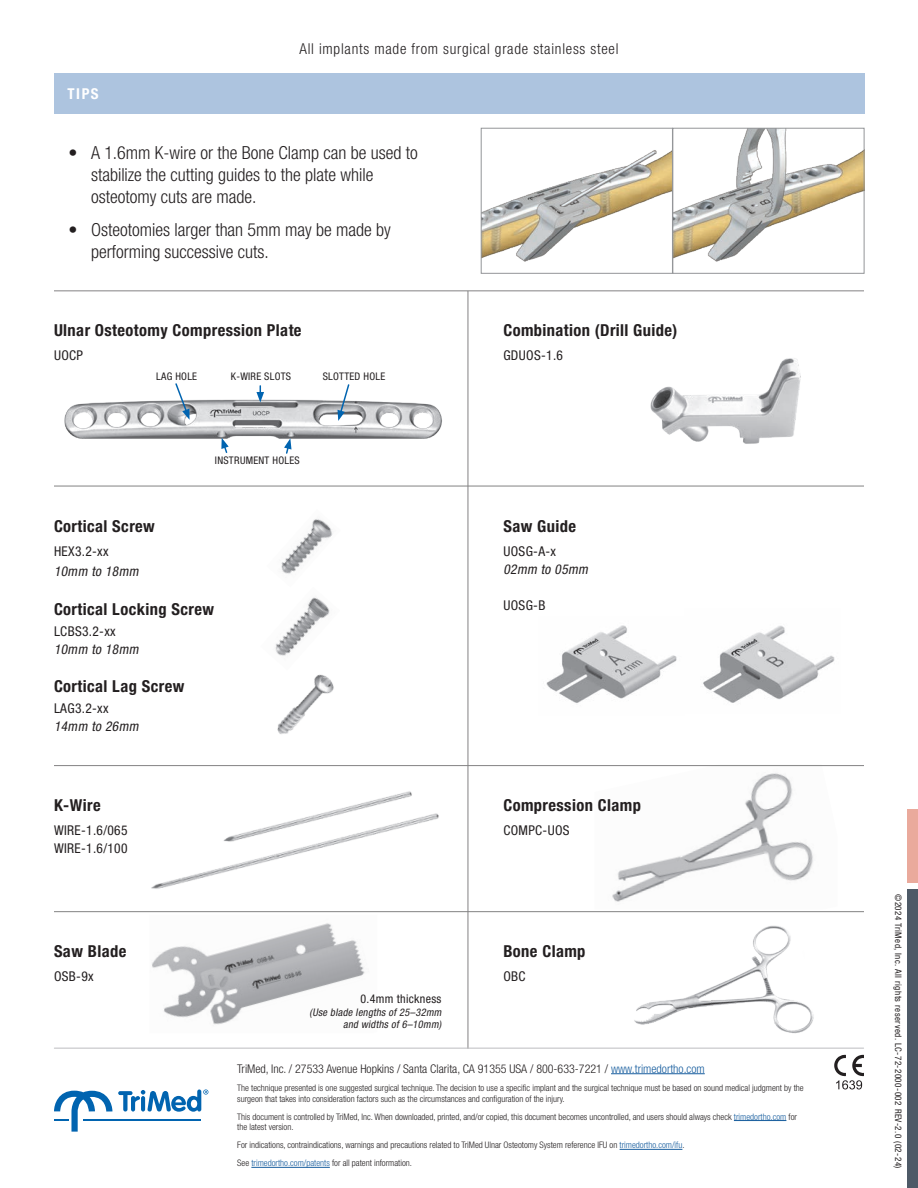
<style>
.page{position:relative;width:918px;height:1188px;background:#fff}
.page>*{position:absolute;margin:0;border:0;box-sizing:border-box;transform-origin:0 0}
.t1{font:300 condensed 18px/21.6px "Helvetica Neue LT Std";color:#231f20}
.t2{font:700 condensed 16.5px "Helvetica Neue LT Std";letter-spacing:.025em;color:#231f20}
.t3{font:300 condensed 15px "Helvetica Neue LT Std";letter-spacing:.05em;color:#231f20}
.t4{font:700 condensed 15px "Helvetica Neue LT Std";color:#fff}
.t5{font:condensed 13.5px "Helvetica Neue LT Std";letter-spacing:.025em;color:#231f20}
.t6{font:italic condensed 13.5px "Helvetica Neue LT Std";color:#231f20}
.t7{font:300 condensed 12px "Helvetica Neue LT Std";color:#231f20}
.t8{font:condensed 12px "Helvetica Neue LT Std";letter-spacing:.025em;color:#231f20}
.t9{font:condensed 10.5px "Helvetica Neue LT Std";letter-spacing:.025em;color:#231f20}
.t10{font:italic condensed 10.5px "Helvetica Neue LT Std";color:#231f20}
.t11{font:300 condensed 9px/10.8px "Helvetica Neue LT Std";color:#231f20}
.t12{font:condensed 9px "Helvetica Neue LT Std";letter-spacing:.05em;color:#231f20}
.s1{color:#175d9e}
</style>
<div class="page">
<img style="left:595px;top:766px;width:243px;height:136px">
<img style="left:483px;top:130px;width:379px;height:132px">
<div style="left:673px;top:128px;width:191px;height:146px;border:1px solid #939598"></div>
<div style="left:481px;top:128px;width:192px;height:146px;border:1px solid #939598"></div>
<img style="left:64px;top:399px;width:378px;height:40px">
<hr style="left:54px;top:486px;width:810px;height:1px;background:#838283">
<hr style="left:54px;top:765px;width:810px;height:1px;background:#838283">
<hr style="left:468px;top:291px;width:1px;height:757px;background:#838283">
<img style="left:623px;top:925px;width:199px;height:123px">
<svg style="left:256px;top:386px;width:8px;height:17px"></svg>
<svg style="left:338px;top:384px;width:12px;height:37px"></svg>
<svg style="left:174px;top:383px;width:16px;height:37px"></svg>
<svg style="left:221px;top:438px;width:8px;height:15px"></svg>
<svg style="left:284px;top:438px;width:8px;height:16px"></svg>
<img style="left:120px;top:765px;width:340px;height:148px">
<hr style="left:54px;top:911px;width:810px;height:1px;background:#838283">
<img style="left:546px;top:625px;width:131px;height:78px">
<img style="left:703px;top:625px;width:132px;height:78px">
<img style="left:650px;top:358px;width:151px;height:86px">
<img style="left:277px;top:674px;width:57px;height:60px">
<img style="left:152px;top:923px;width:213px;height:102px">
<div style="left:54px;top:74px;width:810px;height:40px;background:#adc4df"></div>
<img style="left:281px;top:519px;width:52px;height:55px">
<img style="left:275px;top:597px;width:55px;height:59px">
<hr style="left:54px;top:291px;width:810px;height:1px;background:#838283">
<hr style="left:54px;top:1048px;width:810px;height:1px;background:#bcbdc0">
<div style="left:908px;top:890px;width:10px;height:298px;background:#4e5a67"></div>
<div style="left:908px;top:810px;width:10px;height:73px;background:#eaaa9c"></div>
<hr style="left:83px;top:1119px;width:118px;height:1px;background:#0164b0">
<svg style="left:54px;top:1091px;width:58px;height:41px"></svg>
<svg style="left:118px;top:1090px;width:90px;height:22px"></svg>
<hr style="left:611px;top:1073px;width:94px;height:1px;background:#175d9e">
<hr style="left:734px;top:1120px;width:52px;height:1px;background:#175d9e">
<hr style="left:620px;top:1149px;width:62px;height:1px;background:#175d9e">
<hr style="left:251px;top:1167px;width:79px;height:1px;background:#175d9e">
<svg style="left:834px;top:1055px;width:30px;height:35px"></svg>
<p class="t4" style="left:68px;top:85px;width:33px">TIPS</p>
<p class="t3" style="left:299px;top:40px;width:321px">All implants made from surgical grade stainless steel</p>
<p class="t1" style="left:69px;top:142px;width:351px">• A 1.6mm K-wire or the Bone Clamp can be used to</p>
<p class="t1" style="left:91px;top:164px;width:284px">stabilize the cutting guides to the plate while</p>
<p class="t1" style="left:91px;top:185px;width:167px">osteotomy cuts are made.</p>
<p class="t1" style="left:91px;top:219px;width:301px;text-indent:-22px">• Osteotomies larger than 5mm may be made by performing successive cuts.</p>
<p class="t2" style="left:54px;top:320px;width:249px">Ulnar Osteotomy Compression Plate</p>
<p class="t5" style="left:54px;top:347px;width:31px">UOCP</p>
<p class="t9" style="left:156px;top:370px;width:42px">LAG HOLE</p>
<p class="t9" style="left:231px;top:370px;width:62px">K-WIRE SLOTS</p>
<p class="t9" style="left:323px;top:370px;width:64px">SLOTTED HOLE</p>
<p class="t9" style="left:215px;top:454px;width:86px">INSTRUMENT HOLES</p>
<p class="t2" style="left:54px;top:516px;width:102px">Cortical Screw</p>
<p class="t5" style="left:54px;top:543px;width:56px">HEX3.2-xx</p>
<p class="t6" style="left:54px;top:563px;width:89px">10mm to 18mm</p>
<p class="t2" style="left:54px;top:599px;width:162px">Cortical Locking Screw</p>
<p class="t5" style="left:54px;top:624px;width:63px">LCBS3.2-xx</p>
<p class="t6" style="left:54px;top:642px;width:89px">10mm to 18mm</p>
<p class="t2" style="left:54px;top:676px;width:132px">Cortical Lag Screw</p>
<p class="t5" style="left:54px;top:700px;width:56px">LAG3.2-xx</p>
<p class="t6" style="left:54px;top:718px;width:89px">14mm to 26mm</p>
<p class="t2" style="left:54px;top:795px;width:48px">K-Wire</p>
<p class="t5" style="left:54px;top:822px;width:75px">WIRE-1.6/065</p>
<p class="t5" style="left:54px;top:840px;width:75px">WIRE-1.6/100</p>
<p class="t2" style="left:54px;top:941px;width:74px">Saw Blade</p>
<p class="t5" style="left:54px;top:968px;width:41px">OSB-9x</p>
<p class="t8" style="left:360px;top:992px;width:83px">0.4mm thickness</p>
<p class="t10" style="left:310px;top:1006px;width:135px">(Use blade lengths of 25–32mm</p>
<p class="t10" style="left:343px;top:1019px;width:100px">and widths of 6–10mm)</p>
<p class="t2" style="left:503px;top:320px;width:176px">Combination (Drill Guide)</p>
<p class="t5" style="left:503px;top:347px;width:61px">GDUOS-1.6</p>
<p class="t2" style="left:503px;top:516px;width:74px">Saw Guide</p>
<p class="t5" style="left:503px;top:543px;width:54px">UOSG-A-x</p>
<p class="t6" style="left:503px;top:561px;width:89px">02mm to 05mm</p>
<p class="t5" style="left:503px;top:597px;width:43px">UOSG-B</p>
<p class="t2" style="left:503px;top:795px;width:139px">Compression Clamp</p>
<p class="t5" style="left:503px;top:822px;width:68px">COMPC-UOS</p>
<p class="t2" style="left:503px;top:941px;width:84px">Bone Clamp</p>
<p class="t5" style="left:503px;top:968px;width:24px">OBC</p>
<p class="t7" style="left:237px;top:1061px;width:469px">TriMed, Inc. / 27533 Avenue Hopkins / Santa Clarita, CA 91355 USA / 800-633-7221 / <span class="s1">www.trimedortho.com</span></p>
<p class="t11" style="left:237px;top:1082px;width:568px">The technique presented is one suggested surgical technique. The decision to use a specific implant and the surgical technique must be based on sound medical judgment by the surgeon that takes into consideration factors such as the circumstances and configuration of the injury.</p>
<p class="t11" style="left:237px;top:1111px;width:561px">This document is controlled by TriMed, Inc. When downloaded, printed, and/or copied, this document becomes uncontrolled, and users should always check <span class="s1">trimedortho.com</span> for the latest version.</p>
<p class="t11" style="left:237px;top:1140px;width:449px">For indications, contraindications, warnings and precautions related to TriMed Ulnar Osteotomy System reference IFU on <span class="s1">trimedortho.com/ifu</span>.</p>
<p class="t11" style="left:237px;top:1158px;width:176px">See <span class="s1">trimedortho.com/patents</span> for all patent information.</p>
<p class="t12" style="left:904px;top:894px;width:276px;rotate:90deg">©2024 TriMed, Inc. All rights reserved. LC-72-2000-002 REV-2.0 (02-24)</p>
</div>
